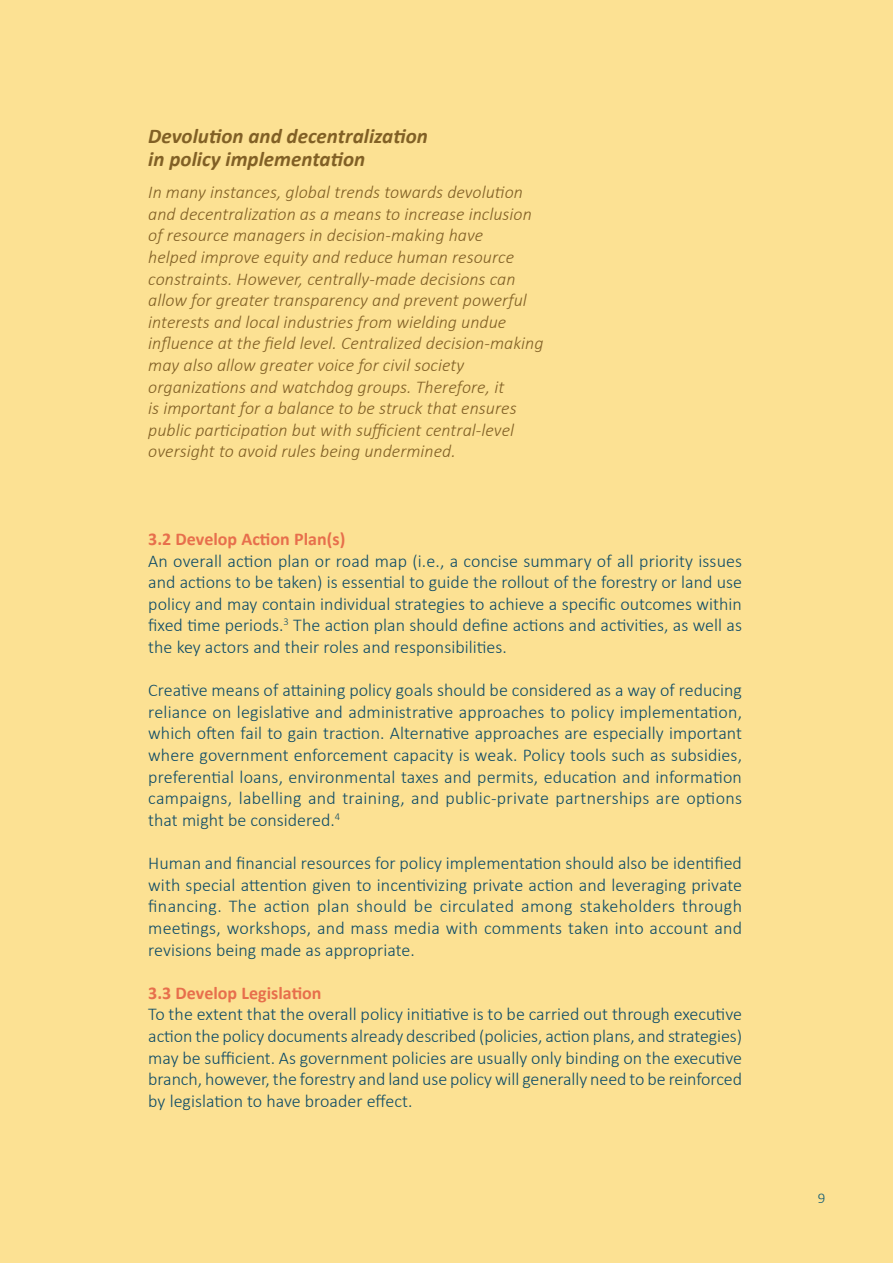
<style>
.page{position:relative;width:893px;height:1263px;background:#fce193}
.page>*{position:absolute;margin:0;border:0;box-sizing:border-box;transform-origin:0 0}
.t1{font:italic 700 21px/22.5px "Calibri";color:#816025}
.t2{font:300 18px/21.6px "Calibri";color:#0e4c67;text-align:justify}
.t3{font:italic 300 18px/21.6px "Calibri";color:#816025}
.t4{font:700 18px "Calibri";color:#e76f4c}
.t5{font:300 15px "Calibri";color:#145d74}
</style>
<div class="page">
<p class="t1" style="left:148px;top:124px;width:281px">Devolution and decentralization in policy implementation</p>
<p class="t3" style="left:148px;top:181px;width:397px">In many instances, global trends towards devolution and decentralization as a means to increase inclusion of resource managers in decision-making have<br>helped improve equity and reduce human resource constraints. However, centrally-made decisions can allow for greater transparency and prevent powerful interests and local industries from wielding undue influence at the field level. Centralized decision-making may also allow greater voice for civil society organizations and watchdog groups. Therefore, it<br>is important for a balance to be struck that ensures public participation but with sufficient central-level oversight to avoid rules being undermined.</p>
<p class="t4" style="left:148px;top:526px;width:198px">3.2 Develop Action Plan(s)</p>
<p class="t2" style="left:148px;top:550px;width:595px">An overall action plan or road map (i.e., a concise summary of all priority issues and actions to be taken) is essential to guide the rollout of the forestry or land use policy and may contain individual strategies to achieve a specific outcomes within fixed time periods.<sup>3</sup> The action plan should define actions and activities, as well as the key actors and their roles and responsibilities.</p>
<p class="t2" style="left:148px;top:679px;width:595px">Creative means of attaining policy goals should be considered as a way of reducing reliance on legislative and administrative approaches to policy implementation, which often fail to gain traction. Alternative approaches are especially important where government enforcement capacity is weak. Policy tools such as subsidies, preferential loans, environmental taxes and permits, education and information campaigns, labelling and training, and public-private partnerships are options that might be considered.<sup>4</sup></p>
<p class="t2" style="left:148px;top:852px;width:595px">Human and financial resources for policy implementation should also be identified with special attention given to incentivizing private action and leveraging private financing. The action plan should be circulated among stakeholders through meetings, workshops, and mass media with comments taken into account and revisions being made as appropriate.</p>
<p class="t4" style="left:148px;top:980px;width:175px">3.3 Develop Legislation</p>
<p class="t2" style="left:148px;top:1003px;width:595px">To the extent that the overall policy initiative is to be carried out through executive action the policy documents already described (policies, action plans, and strategies) may be sufficient. As government policies are usually only binding on the executive branch, however, the forestry and land use policy will generally need to be reinforced by legislation to have broader effect.</p>
<p class="t5" style="left:818px;top:1189px;width:9px">9</p>
</div>
